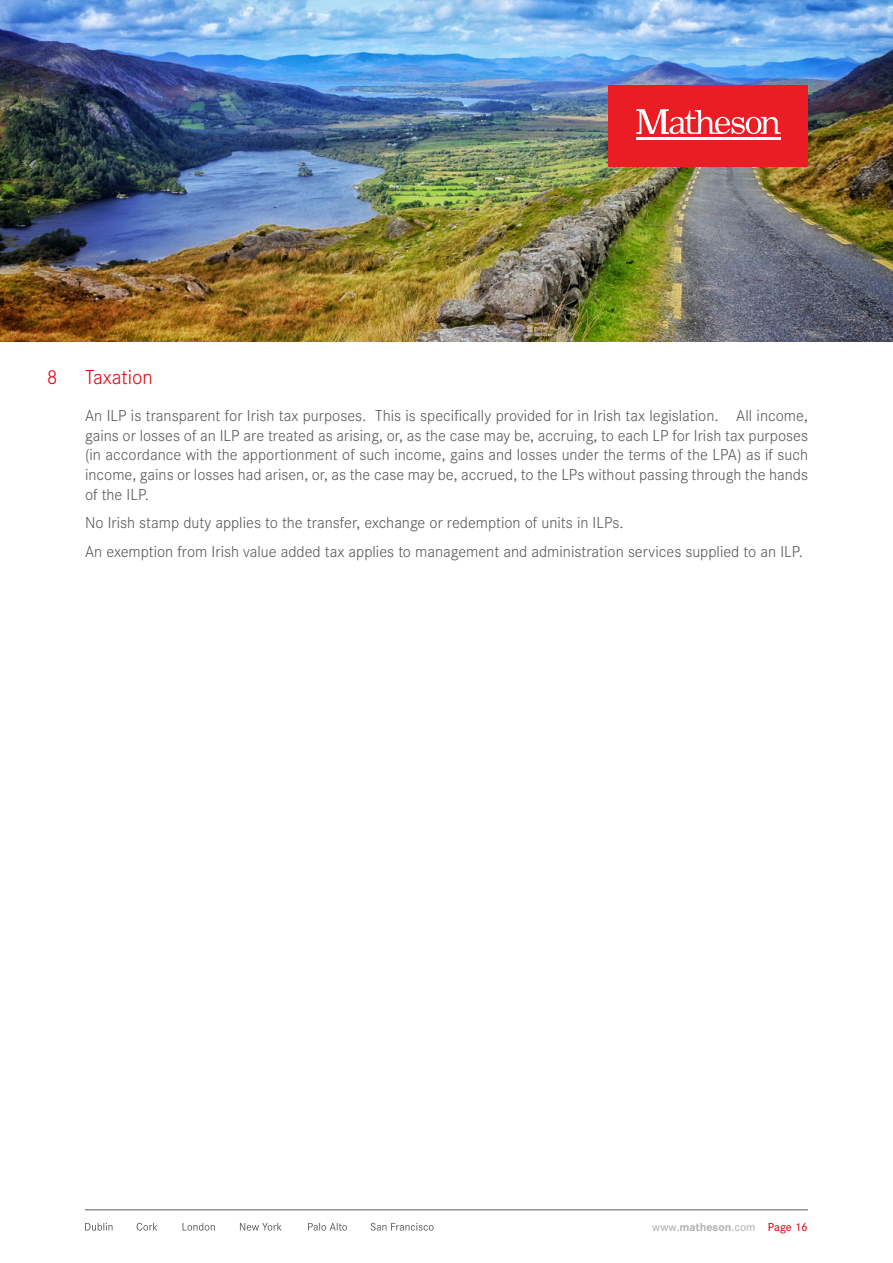
<style>
.page{position:relative;width:893px;height:1263px;background:#fff}
.page>*{position:absolute;margin:0;border:0;box-sizing:border-box;transform-origin:0 0}
.t1{font:300 21px "Corporate S Pro";color:#e30613}
.t2{font:300 16.5px/19.8px "Corporate S Pro";color:#575756;text-align:justify}
.t3{font:500 12px "Corporate S Pro";color:#b3b2b2}
.s1{font-weight:700}
.s2{color:#e30613}
</style>
<div class="page">
<hr style="left:85px;top:1209px;width:723px;height:1px;background:#575756">
<svg style="left:85px;top:1223px;width:349px;height:7px"></svg>
<img style="left:0;top:0;width:893px;height:341px">
<div style="left:608px;top:85px;width:200px;height:82px;background:#ec1c24"></div>
<hr style="left:636px;top:138px;width:145px;height:2px;background:#fff">
<svg style="left:636px;top:109px;width:145px;height:25px"></svg>
<p class="t1" style="left:47px;top:362px;width:12px">8</p>
<p class="t1" style="left:85px;top:362px;width:69px">Taxation</p>
<p class="t2" style="left:85px;top:404px;width:724px">An ILP is transparent for Irish tax purposes. This is specifically provided for in Irish tax legislation. All income, gains or losses of an ILP are treated as arising, or, as the case may be, accruing, to each LP for Irish tax purposes (in accordance with the apportionment of such income, gains and losses under the terms of the LPA) as if such income, gains or losses had arisen, or, as the case may be, accrued, to the LPs without passing through the hands of the ILP.</p>
<p class="t2" style="left:85px;top:508px;width:719px;line-height:28.3px">No Irish stamp duty applies to the transfer, exchange or redemption of units in ILPs.<br>An exemption from Irish value added tax applies to management and administration services supplied to an ILP.</p>
<p class="t3" style="left:652px;top:1217px;width:157px">www.<span class="s1">matheson</span>.com <span class="s2">Page 16</span></p>
</div>
